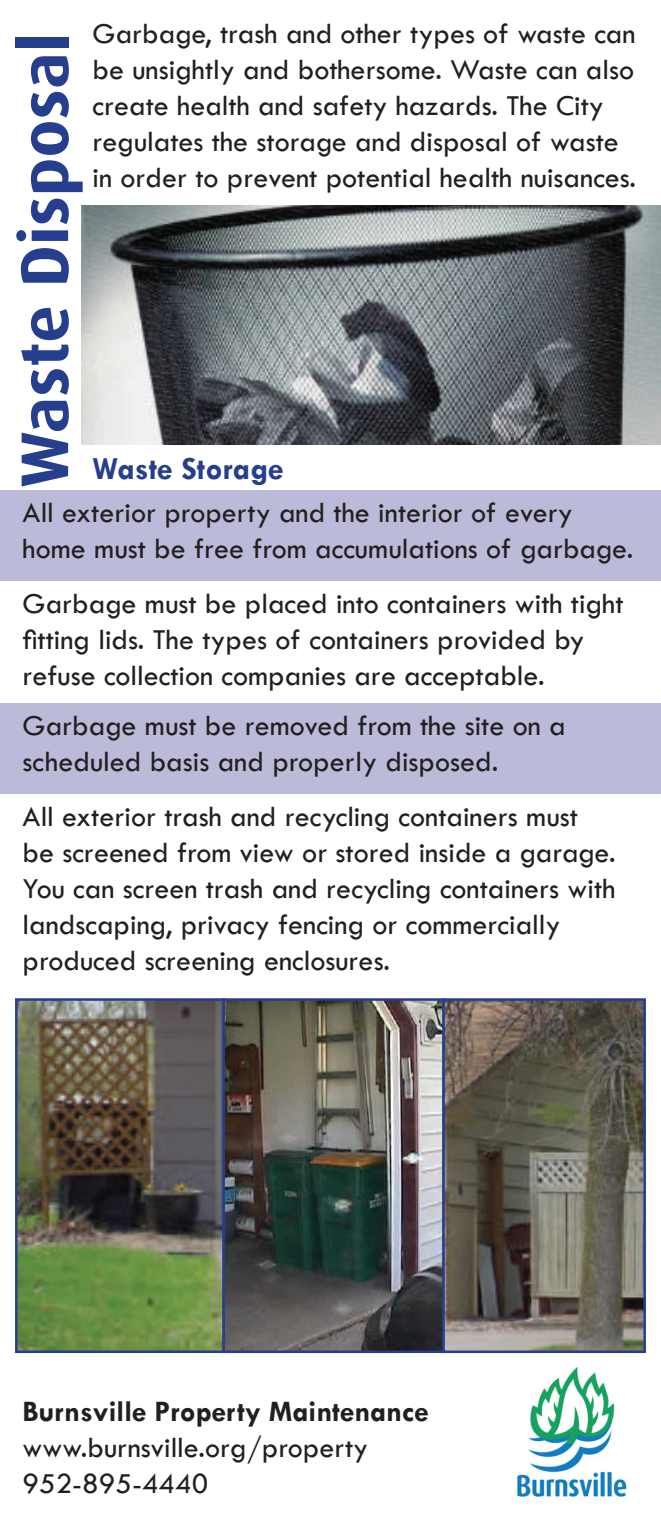
<style>
.page{position:relative;width:661px;height:1530px;background:#fff}
.page>*{position:absolute;margin:0;border:0;box-sizing:border-box;transform-origin:0 0}
.t1{font:700 67.5px "Dax OT";color:#253f8e}
.t2{font:700 32.5px "Tw Cen";color:#253f8e}
.t3{font:30px/36px "Tw Cen";color:#231f20}
.t4{font:700 30px "Tw Cen";color:#231f20}
</style>
<div class="page">
<div style="left:0;top:703px;width:660px;height:91px;background:#bbbbd9"></div>
<div style="left:0;top:490px;width:660px;height:91px;background:#bbbbd9"></div>
<img style="left:81px;top:206px;width:579px;height:239px">
<img style="left:517px;top:1367px;width:110px;height:130px">
<img style="left:18px;top:1001px;width:204px;height:349px">
<div style="left:15px;top:998px;width:210px;height:355px;border:2px solid #253f8e"></div>
<img style="left:225px;top:1001px;width:216px;height:349px">
<div style="left:222px;top:998px;width:222px;height:355px;border:2px solid #253f8e"></div>
<svg style="left:445px;top:1001px;width:197px;height:349px;background:#676256"></svg>
<div style="left:442px;top:998px;width:203px;height:355px;border:2px solid #253f8e"></div>
<h1 class="t1" style="left:1px;top:488px;width:456px;rotate:-90deg">Waste Disposal</h1>
<p class="t3" style="left:92px;top:16px;width:544px">Garbage, trash and other types of waste can be unsightly and bothersome. Waste can also create health and safety hazards. The City regulates the storage and disposal of waste in order to prevent potential health nuisances.</p>
<p class="t2" style="left:92px;top:449px;width:193px">Waste Storage</p>
<p class="t3" style="left:22px;top:495px;width:612px">All exterior property and the interior of every home must be free from accumulations of garbage.</p>
<p class="t3" style="left:22px;top:585px;width:602px">Garbage must be placed into containers with tight fitting lids. The types of containers provided by refuse collection companies are acceptable.</p>
<p class="t3" style="left:22px;top:707px;width:544px">Garbage must be removed from the site on a scheduled basis and properly disposed.</p>
<p class="t3" style="left:22px;top:798px;width:594px">All exterior trash and recycling containers must be screened from view or stored inside a garage.<br>You can screen trash and recycling containers with landscaping, privacy fencing or commercially produced screening enclosures.</p>
<p class="t4" style="left:22px;top:1394px;width:407px">Burnsville Property Maintenance</p>
<p class="t3" style="left:22px;top:1430px;width:347px">www.burnsville.org/property<br>952-895-4440</p>
</div>
